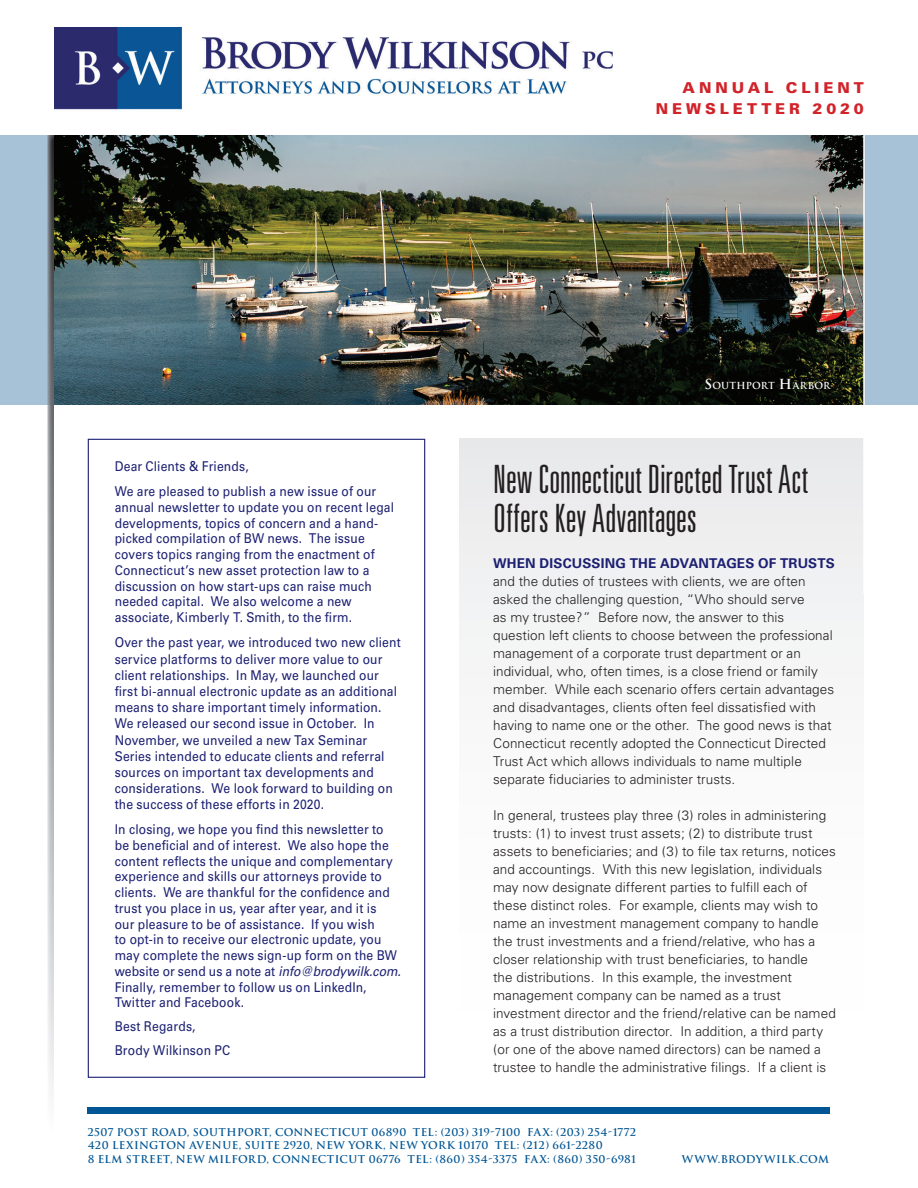
<style>
.page{position:relative;width:918px;height:1188px;background:#fff}
.page>*{position:absolute;margin:0;border:0;box-sizing:border-box;transform-origin:0 0}
.t1{font:300 ultra-condensed 39px/39px "Univers";color:#231f20}
.t2{font:900 15px/21px "Univers";letter-spacing:.26em;color:#d1232a;text-align:right}
.t3{font:13.5px/15.8px "Univers";letter-spacing:.01em;color:#1c2072;scale:.9 1}
.t4{font:300 13.5px/18px "Univers";letter-spacing:.005em;color:#231f20}
.t5{font:700 13.5px "Univers";letter-spacing:.015em;color:#1c2072}
.t6{font:700 10.5px/13.5px "Trajan";letter-spacing:.03em;color:#005594}
.t7{font:700 9.45px "Trajan";letter-spacing:.01em;color:#fff}
.s1{font-style:italic}
.s2{font-size:13.5px}
</style>
<div class="page">
<div style="left:0;top:135px;width:918px;height:270px;background:#a7c1d7"></div>
<img style="left:54px;top:27px;width:559px;height:83px">
<img style="left:47px;top:405px;width:7px;height:689px">
<img style="left:47px;top:135px;width:7px;height:270px">
<img style="left:54px;top:135px;width:809px;height:270px">
<div style="left:459px;top:439px;width:405px;height:715px;background:linear-gradient(to bottom,#ecedee,#fff)"></div>
<hr style="left:863px;top:122px;width:2px;height:472px;background:#fff">
<img style="left:706px;top:378px;width:127px;height:13px">
<div style="left:88px;top:1107px;width:742px;height:7px;background:#005594"></div>
<p class="t2" style="left:656px;top:77px;width:210px">ANNUAL CLIENT<br>NEWSLETTER 2020</p>
<p class="t3" style="left:115px;top:454px;width:292px;line-height:24.8px">Dear Clients &amp; Friends,<br>We are pleased to publish a new issue of our</p>
<p class="t3" style="left:115px;top:499px;width:312px">annual newsletter to update you on recent legal developments, topics of concern and a hand&shy;picked compilation of BW news. The issue covers topics ranging from the enactment of Connecticut’s new asset protection law to a discussion on how start-ups can raise much needed capital. We also welcome a new associate, Kimberly T. Smith, to the firm.</p>
<p class="t3" style="left:115px;top:635px;width:319px;line-height:16.2px">Over the past year, we introduced two new client service platforms to deliver more value to our client relationships. In May, we launched our first bi-annual electronic update as an additional means to share important timely information.<br>We released our second issue in October. In November, we unveiled a new Tax Seminar Series intended to educate clients and referral sources on important tax developments and considerations. We look forward to building on the success of these efforts in 2020.</p>
<p class="t3" style="left:115px;top:822px;width:320px">In closing, we hope you find this newsletter to be beneficial and of interest. We also hope the content reflects the unique and complementary experience and skills our attorneys provide to clients. We are thankful for the confidence and trust you place in us, year after year, and it is<br>our pleasure to be of assistance. If you wish<br>to opt-in to receive our electronic update, you may complete the news sign-up form on the BW website or send us a note at <span class="s1">info@brodywilk.com.<br></span>Finally, remember to follow us on LinkedIn, Twitter and Facebook.</p>
<p class="t3" style="left:115px;top:1015px;width:130px;line-height:24px">Best Regards,<br>Brody Wilkinson PC</p>
<p class="t7" style="left:705px;top:379px;width:127px"><span class="s2">S</span>OUTHPORT <span class="s2">H</span>ARBOR</p>
<h1 class="t1" style="left:493px;top:459px;width:317px">New Connecticut Directed Trust Act<br>Offers Key Advantages</h1>
<p class="t5" style="left:493px;top:555px;width:343px">WHEN DISCUSSING THE ADVANTAGES OF TRUSTS</p>
<p class="t4" style="left:493px;top:572px;width:343px">and the duties of trustees with clients, we are often asked the challenging question, “Who should serve<br>as my trustee?” Before now, the answer to this question left clients to choose between the professional management of a corporate trust department or an individual, who, often times, is a close friend or family member. While each scenario offers certain advantages and disadvantages, clients often feel dissatisfied with having to name one or the other. The good news is that Connecticut recently adopted the Connecticut Directed Trust Act which allows individuals to name multiple separate fiduciaries to administer trusts.</p>
<p class="t4" style="left:493px;top:806px;width:344px">In general, trustees play three (3) roles in administering trusts: (1) to invest trust assets; (2) to distribute trust assets to beneficiaries; and (3) to file tax returns, notices and accountings. With this new legislation, individuals may now designate different parties to fulfill each of these distinct roles. For example, clients may wish to name an investment management company to handle the trust investments and a friend/relative, who has a closer relationship with trust beneficiaries, to handle<br>the distributions. In this example, the investment management company can be named as a trust investment director and the friend/relative can be named as a trust distribution director. In addition, a third party (or one of the above named directors) can be named a trustee to handle the administrative filings. If a client is</p>
<p class="t6" style="left:88px;top:1125px;width:550px">2507 POST ROAD, SOUTHPORT, CONNECTICUT 06890 TEL: (203) 319-7100 FAX: (203) 254-1772<br>420 LEXINGTON AVENUE, SUITE 2920, NEW YORK, NEW YORK 10170 TEL: (212) 661-2280<br>8 ELM STREET, NEW MILFORD, CONNECTICUT 06776 TEL: (860) 354-3375 FAX: (860) 350-6981</p>
<p class="t6" style="left:682px;top:1152px;width:149px">WWW.BRODYWILK.COM</p>
</div>
